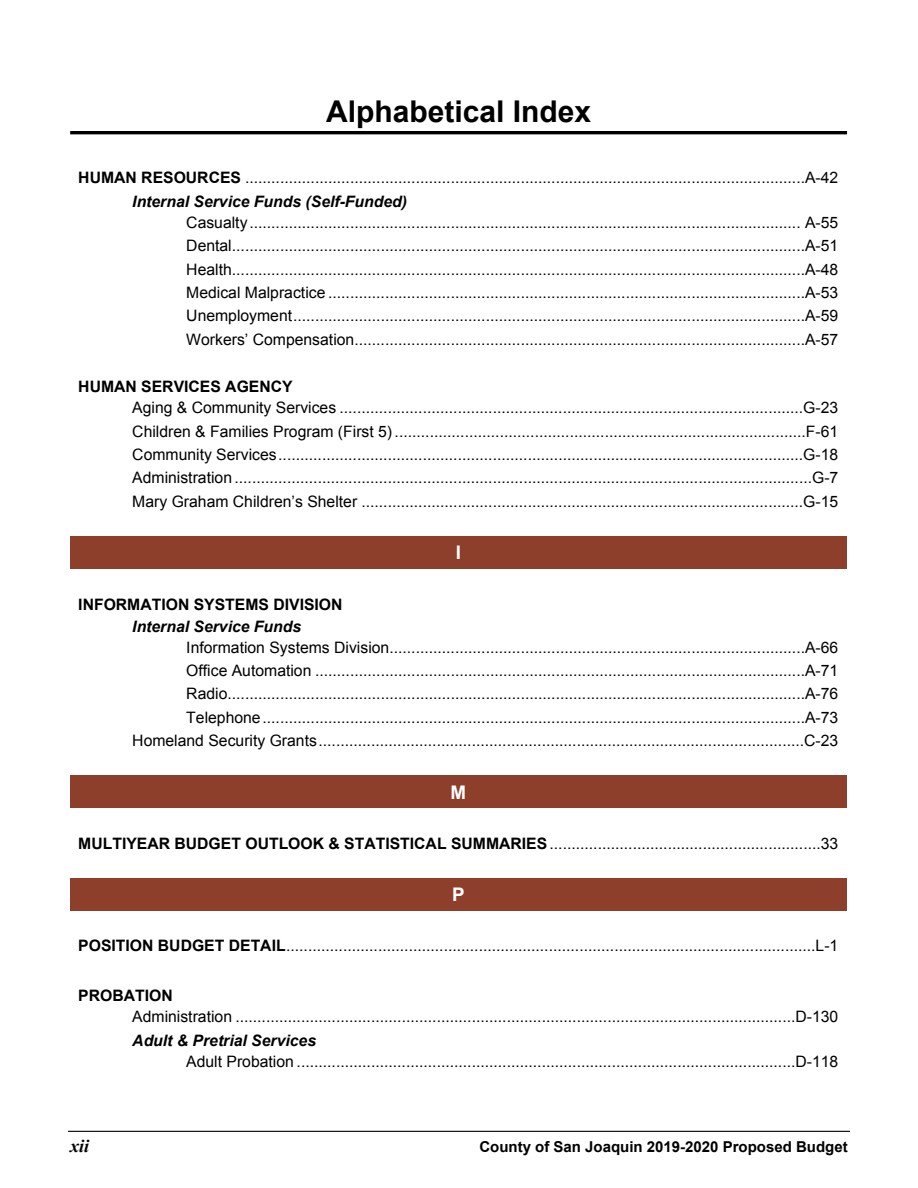
<style>
.page{position:relative;width:918px;height:1188px;background:#fff}
.page>*{position:absolute;margin:0;border:0;box-sizing:border-box;transform-origin:0 0}
.t1{font:700 30px "Arial";color:#000}
.t2{font:700 18.75px "Arial";color:#fff}
.t3{font:italic 700 18px "Times New Roman";color:#000}
.t4{font:15.75px/23.4px "Arial";color:#000;text-align:justify}
.t5{font:700 15.75px "Arial";color:#000}
.t6{font:italic 700 15.75px "Arial";color:#000}
.t7{font:700 15px "Arial";color:#000}
.s1{font-weight:700}
.s2{font-weight:700;font-style:italic}
</style>
<div class="page">
<hr style="left:70px;top:131px;width:777px;height:3px;background:#000">
<hr style="left:68px;top:1131px;width:782px;height:1px;background:#000">
<div style="left:70px;top:536px;width:776px;height:33px;background:#8e3f2b"></div>
<div style="left:70px;top:776px;width:776px;height:32px;background:#8e3f2b"></div>
<div style="left:70px;top:878px;width:776px;height:33px;background:#8e3f2b"></div>
<h1 class="t1" style="left:326px;top:94px;width:267px">Alphabetical Index</h1>
<p class="t4" style="left:132px;top:165px;width:708px;line-height:24.3px;text-indent:-54px"><span class="s1">HUMAN RESOURCES</span> ................................................................................................................................A-42<br><span class="s2">Internal Service Funds (Self-Funded)</span></p>
<p class="t4" style="left:186px;top:211px;width:654px">Casualty.............................................................................................................................. A-55<br>Dental...................................................................................................................................A-51<br>Health...................................................................................................................................A-48<br>Medical Malpractice .............................................................................................................A-53<br>Unemployment.....................................................................................................................A-59<br>Workers’ Compensation.......................................................................................................A-57</p>
<p class="t5" style="left:78px;top:378px;width:216px">HUMAN SERVICES AGENCY</p>
<p class="t4" style="left:132px;top:396px;width:708px">Aging &amp; Community Services ..........................................................................................................G-23<br>Children &amp; Families Program (First 5) ..............................................................................................F-61<br>Community Services........................................................................................................................G-18<br>Administration ....................................................................................................................................G-7<br>Mary Graham Children’s Shelter .....................................................................................................G-15</p>
<p class="t2" style="left:456px;top:542px;width:7px">I</p>
<p class="t5" style="left:78px;top:596px;width:266px">INFORMATION SYSTEMS DIVISION</p>
<p class="t6" style="left:132px;top:618px;width:170px">Internal Service Funds</p>
<p class="t4" style="left:132px;top:635px;width:708px;text-align:right">Information Systems Division...............................................................................................A-66<br>Office Automation ................................................................................................................A-71<br>Radio....................................................................................................................................A-76<br>Telephone............................................................................................................................A-73<br>Homeland Security Grants...............................................................................................................C-23</p>
<p class="t2" style="left:451px;top:782px;width:17px">M</p>
<p class="t4" style="left:78px;top:832px;width:762px"><span class="s1">MULTIYEAR BUDGET OUTLOOK &amp; STATISTICAL SUMMARIES</span>..............................................................33</p>
<p class="t2" style="left:452px;top:884px;width:14px">P</p>
<p class="t4" style="left:78px;top:934px;width:762px"><span class="s1">POSITION BUDGET DETAIL</span>.........................................................................................................................L-1</p>
<p class="t5" style="left:78px;top:987px;width:96px">PROBATION</p>
<p class="t4" style="left:132px;top:1004px;width:708px">Administration ................................................................................................................................D-130</p>
<p class="t6" style="left:132px;top:1032px;width:185px">Adult &amp; Pretrial Services</p>
<p class="t4" style="left:186px;top:1049px;width:654px">Adult Probation ..................................................................................................................D-118</p>
<p class="t3" style="left:70px;top:1136px;width:21px">xii</p>
<p class="t7" style="left:479px;top:1138px;width:370px">County of San Joaquin 2019-2020 Proposed Budget</p>
</div>
